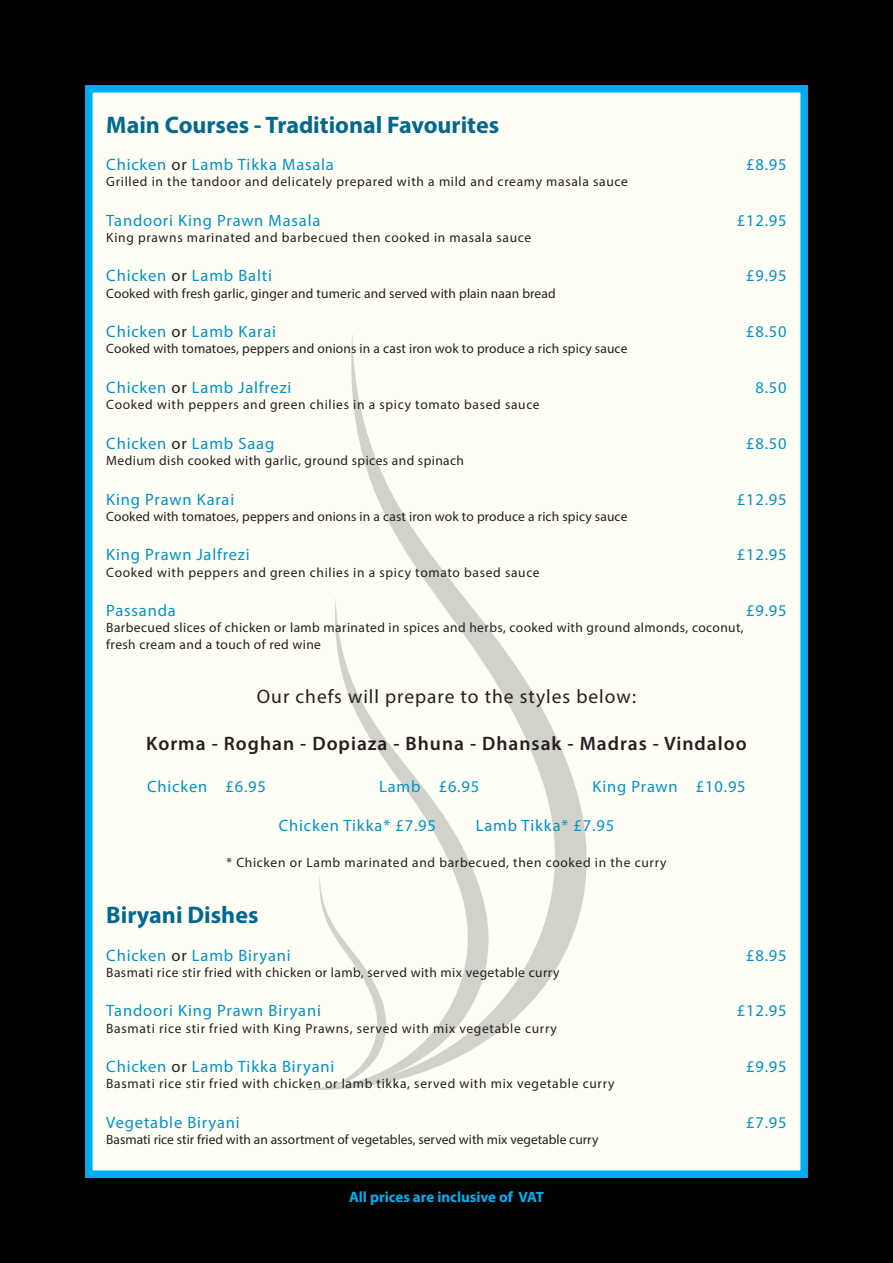
<style>
.page{position:relative;width:893px;height:1263px;background:#010100}
.page>*{position:absolute;margin:0;border:0;box-sizing:border-box;transform-origin:0 0}
.SubHeadings{font:700 24px "Myriad Pro";color:#006991}
.sub_description{font:600 19.5px "Myriad Pro";letter-spacing:.05em;color:#231f20}
.Mainheading{font:19.5px "Myriad Pro";letter-spacing:.05em;color:#231f20}
.Mainheading-2{font:16.5px "Myriad Pro";letter-spacing:.05em;color:#0092c8}
.VAT{font:700 15px "Myriad Pro";color:#00aeef}
.description{font:13.5px "Myriad Pro";letter-spacing:.05em;color:#231f20}
.description-2{font:13.5px "Myriad Pro";letter-spacing:.03em;color:#231f20}
.description-3{font:13.5px "Myriad Pro";letter-spacing:.01em;color:#231f20}
.description-4{font:13.5px "Myriad Pro";color:#231f20}
.s1{color:#231f20}
</style>
<div class="page">
<div style="left:85px;top:85px;width:723px;height:1093px;background:#fffef4;border:8px solid #00aeef"></div>
<svg style="left:351px;top:335px;width:236px;height:676px"></svg>
<svg style="left:335px;top:596px;width:187px;height:483px"></svg>
<svg style="left:307px;top:875px;width:94px;height:215px"></svg>
<p class="SubHeadings" style="left:106px;top:109px;width:394px">Main Courses - Traditional Favourites</p>
<p class="Mainheading-2" style="left:106px;top:154px;width:229px">Chicken <span class="s1">or</span> Lamb Tikka Masala</p>
<p class="Mainheading-2" style="left:746px;top:154px;width:42px">£8.95</p>
<p class="description" style="left:106px;top:173px;width:523px">Grilled in the tandoor and delicately prepared with a mild and creamy masala sauce</p>
<p class="Mainheading-2" style="left:106px;top:210px;width:216px">Tandoori King Prawn Masala</p>
<p class="Mainheading-2" style="left:737px;top:210px;width:51px">£12.95</p>
<p class="description" style="left:106px;top:229px;width:426px">King prawns marinated and barbecued then cooked in masala sauce</p>
<p class="Mainheading-2" style="left:106px;top:266px;width:167px">Chicken <span class="s1">or</span> Lamb Balti</p>
<p class="Mainheading-2" style="left:746px;top:266px;width:42px">£9.95</p>
<p class="description-3" style="left:106px;top:285px;width:451px">Cooked with fresh garlic, ginger and tumeric and served with plain naan bread</p>
<p class="Mainheading-2" style="left:106px;top:321px;width:171px">Chicken <span class="s1">or</span> Lamb Karai</p>
<p class="Mainheading-2" style="left:746px;top:321px;width:42px">£8.50</p>
<p class="description-3" style="left:106px;top:340px;width:523px">Cooked with tomatoes, peppers and onions in a cast iron wok to produce a rich spicy sauce</p>
<p class="Mainheading-2" style="left:106px;top:377px;width:187px">Chicken <span class="s1">or</span> Lamb Jalfrezi</p>
<p class="Mainheading-2" style="left:755px;top:377px;width:33px">8.50</p>
<p class="description" style="left:106px;top:396px;width:435px">Cooked with peppers and green chilies in a spicy tomato based sauce</p>
<p class="Mainheading-2" style="left:106px;top:433px;width:169px">Chicken <span class="s1">or</span> Lamb Saag</p>
<p class="Mainheading-2" style="left:746px;top:433px;width:42px">£8.50</p>
<p class="description-2" style="left:106px;top:452px;width:359px">Medium dish cooked with garlic, ground spices and spinach</p>
<p class="Mainheading-2" style="left:106px;top:489px;width:129px">King Prawn Karai</p>
<p class="Mainheading-2" style="left:737px;top:489px;width:51px">£12.95</p>
<p class="description-3" style="left:106px;top:508px;width:523px">Cooked with tomatoes, peppers and onions in a cast iron wok to produce a rich spicy sauce</p>
<p class="Mainheading-2" style="left:106px;top:545px;width:145px">King Prawn Jalfrezi</p>
<p class="Mainheading-2" style="left:737px;top:545px;width:51px">£12.95</p>
<p class="description" style="left:106px;top:564px;width:435px">Cooked with peppers and green chilies in a spicy tomato based sauce</p>
<p class="Mainheading-2" style="left:106px;top:600px;width:71px">Passanda</p>
<p class="Mainheading-2" style="left:746px;top:600px;width:42px">£9.95</p>
<p class="description-2" style="left:106px;top:619px;width:639px">Barbecued slices of chicken or lamb marinated in spices and herbs, cooked with ground almonds, coconut,</p>
<p class="description-2" style="left:106px;top:636px;width:216px">fresh cream and a touch of red wine</p>
<p class="Mainheading" style="left:257px;top:685px;width:381px">Our chefs will prepare to the styles below:</p>
<p class="sub_description" style="left:146px;top:731px;width:602px">Korma - Roghan - Dopiaza - Bhuna - Dhansak - Madras - Vindaloo</p>
<p class="Mainheading-2" style="left:147px;top:776px;width:120px">Chicken £6.95</p>
<p class="Mainheading-2" style="left:379px;top:776px;width:102px">Lamb £6.95</p>
<p class="Mainheading-2" style="left:593px;top:776px;width:155px">King Prawn £10.95</p>
<p class="Mainheading-2" style="left:279px;top:815px;width:159px">Chicken Tikka* £7.95</p>
<p class="Mainheading-2" style="left:476px;top:815px;width:140px">Lamb Tikka* £7.95</p>
<p class="description" style="left:227px;top:854px;width:441px">* Chicken or Lamb marinated and barbecued, then cooked in the curry</p>
<p class="SubHeadings" style="left:106px;top:900px;width:154px">Biryani Dishes</p>
<p class="Mainheading-2" style="left:106px;top:945px;width:186px">Chicken <span class="s1">or</span> Lamb Biryani</p>
<p class="Mainheading-2" style="left:746px;top:945px;width:42px">£8.95</p>
<p class="description-2" style="left:106px;top:964px;width:455px">Basmati rice stir fried with chicken or lamb, served with mix vegetable curry</p>
<p class="Mainheading-2" style="left:106px;top:1000px;width:216px">Tandoori King Prawn Biryani</p>
<p class="Mainheading-2" style="left:737px;top:1000px;width:51px">£12.95</p>
<p class="description" style="left:106px;top:1020px;width:452px">Basmati rice stir fried with King Prawns, served with mix vegetable curry</p>
<p class="Mainheading-2" style="left:106px;top:1056px;width:230px">Chicken <span class="s1">or</span> Lamb Tikka Biryani</p>
<p class="Mainheading-2" style="left:746px;top:1056px;width:42px">£9.95</p>
<p class="description" style="left:106px;top:1075px;width:510px">Basmati rice stir fried with chicken or lamb tikka, served with mix vegetable curry</p>
<p class="Mainheading-2" style="left:106px;top:1112px;width:135px">Vegetable Biryani</p>
<p class="Mainheading-2" style="left:746px;top:1112px;width:42px">£7.95</p>
<p class="description-4" style="left:106px;top:1131px;width:494px">Basmati rice stir fried with an assortment of vegetables, served with mix vegetable curry</p>
<p class="VAT" style="left:349px;top:1187px;width:196px">All prices are inclusive of VAT</p>
</div>
